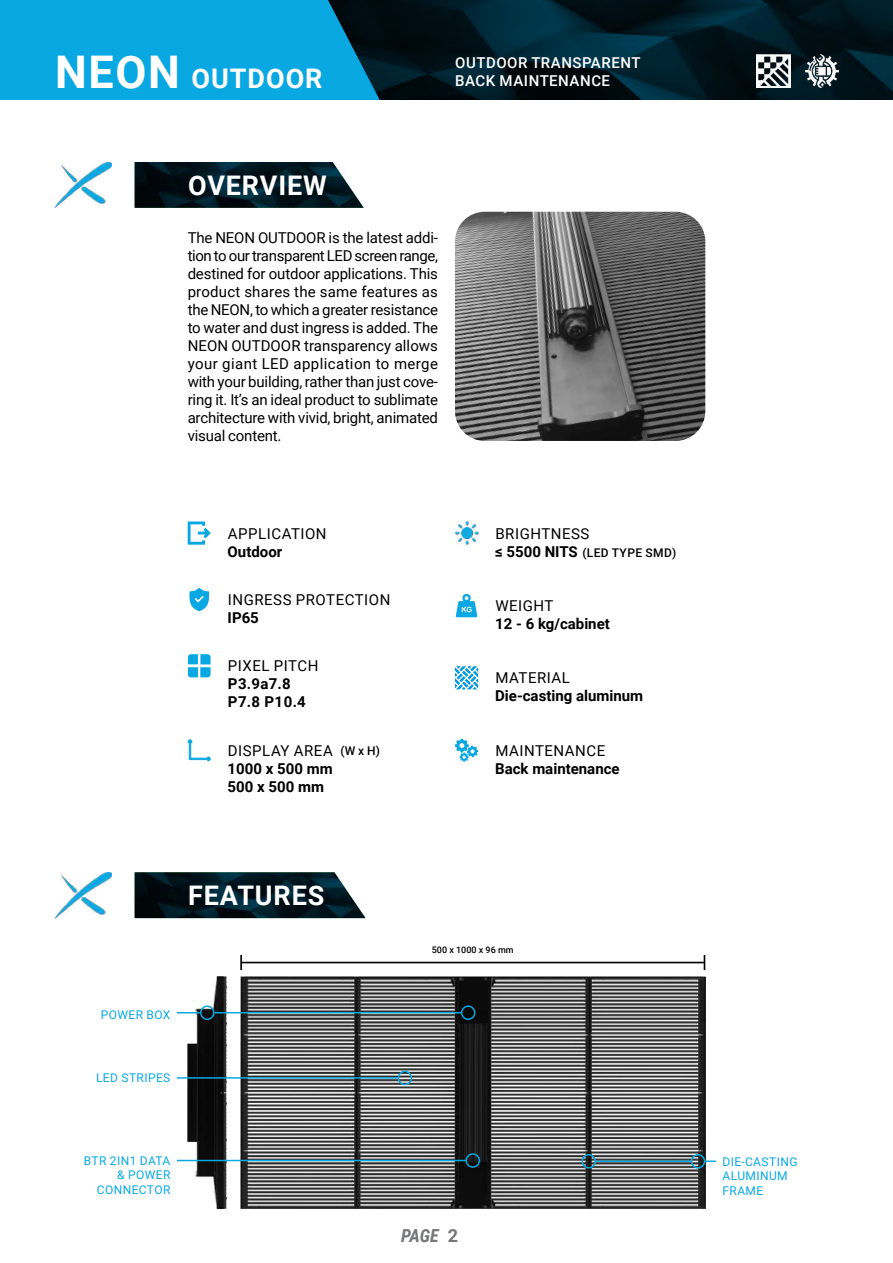
<style>
.page{position:relative;width:893px;height:1263px;background:#fff}
.page>*{position:absolute;margin:0;border:0;box-sizing:border-box;transform-origin:0 0}
.t1{font:700 30px "Roboto";letter-spacing:.035em;color:#fff}
.t2{font:700 27px "Roboto";letter-spacing:.03em;color:#fff}
.t3{font:italic 700 18px "Roboto Condensed";color:#767778}
.t4{font:15px/18px "Roboto";letter-spacing:.035em;color:#000;text-align:justify}
.t5{font:700 15px/18px "Roboto";color:#000}
.t6{font:500 15px/18px "Roboto";letter-spacing:.035em;color:#fff}
.t7{font:700 15px/18px "Roboto";letter-spacing:.035em;color:#000}
.t8{font:12px/14.4px "Roboto";letter-spacing:.035em;color:#0aa8e2;text-align:right}
.t9{font:500 12px "Roboto";letter-spacing:.035em;color:#000}
.t10{font:500 9px "Roboto";color:#000}
.s1{font-size:45px}
.s2{font-weight:700;font-size:15px}
.s3{font-family:"Roboto";font-style:normal;color:#787677}
</style>
<div class="page">
<img style="left:455px;top:212px;width:250px;height:229px">
<svg style="left:189px;top:588px;width:20px;height:23px"></svg>
<svg style="left:188px;top:654px;width:23px;height:23px"></svg>
<svg style="left:188px;top:521px;width:23px;height:24px"></svg>
<svg style="left:455px;top:666px;width:23px;height:23px"></svg>
<svg style="left:455px;top:739px;width:23px;height:23px"></svg>
<svg style="left:456px;top:594px;width:21px;height:23px"></svg>
<svg style="left:188px;top:739px;width:23px;height:23px"></svg>
<img style="left:455px;top:521px;width:23px;height:24px">
<hr style="left:242px;top:962px;width:462px;height:1px;background:#000">
<svg style="left:704px;top:955px;width:1px;height:15px"></svg>
<svg style="left:240px;top:955px;width:2px;height:15px"></svg>
<img style="left:188px;top:976px;width:39px;height:233px">
<img style="left:240px;top:976px;width:465px;height:233px">
<div style="left:200px;top:1005px;width:15px;height:15px;border:2px solid #0aa8e2;border-radius:50%"></div>
<div style="left:461px;top:1005px;width:14px;height:15px;border:2px solid #0aa8e2;border-radius:50%"></div>
<div style="left:398px;top:1071px;width:14px;height:14px;border:2px solid #0aa8e2;border-radius:50%"></div>
<div style="left:466px;top:1153px;width:14px;height:15px;border:2px solid #0aa8e2;border-radius:50%"></div>
<div style="left:691px;top:1154px;width:14px;height:14px;border:2px solid #0aa8e2;border-radius:50%"></div>
<div style="left:581px;top:1154px;width:15px;height:14px;border:2px solid #0aa8e2;border-radius:50%"></div>
<svg style="left:177px;top:1012px;width:24px;height:1px"></svg>
<hr style="left:215px;top:1012px;width:246px;height:1px;background:#0aa8e2">
<hr style="left:177px;top:1077px;width:222px;height:2px;background:#0aa8e2">
<hr style="left:177px;top:1160px;width:290px;height:1px;background:#0aa8e2">
<svg style="left:705px;top:1160px;width:11px;height:2px"></svg>
<hr style="left:595px;top:1160px;width:97px;height:2px;background:#0aa8e2">
<img style="left:380px;top:0;width:513px;height:100px">
<svg style="left:0;top:0;width:380px;height:100px;background:#099dd3"></svg>
<img style="left:805px;top:54px;width:34px;height:34px">
<img style="left:757px;top:54px;width:34px;height:34px">
<img style="left:135px;top:872px;width:230px;height:46px">
<img style="left:135px;top:162px;width:229px;height:46px">
<img style="left:54px;top:872px;width:58px;height:46px">
<img style="left:54px;top:162px;width:58px;height:46px">
<h1 class="t1" style="left:55px;top:45px;width:365px">QWARTZ ULTRA SLIM 2.0</h1>
<p class="t6" style="left:468px;top:50px;width:154px">CAISSON LÉGER 16:9</p>
<h2 class="t2" style="left:55px;top:59px;width:269px"><span class="s1">NEON</span> OUTDOOR</h2>
<p class="t6" style="left:455px;top:53px;width:187px">OUTDOOR TRANSPARENT<br>BACK MAINTENANCE</p>
<p class="t6" style="left:468px;top:68px;width:166px">MAINTENANCE AVANT</p>
<h2 class="t2" style="left:188px;top:167px;width:140px">OVERVIEW</h2>
<p class="t4" style="left:188px;top:228px;width:252px">The NEON OUTDOOR is the latest addi&shy;tion to our transparent LED screen range, destined for outdoor applications. This product shares the same features as the NEON, to which a greater resistance to water and dust ingress is added. The NEON OUTDOOR transparency allows your giant LED application to merge with your building, rather than just cove&shy;ring it. It’s an ideal product to sublimate architecture with vivid, bright, animated visual content.</p>
<p class="t4" style="left:228px;top:524px;width:100px">APPLICATION</p>
<p class="t5" style="left:228px;top:542px;width:56px">Outdoor</p>
<p class="t4" style="left:228px;top:590px;width:164px">INGRESS PROTECTION</p>
<p class="t5" style="left:228px;top:608px;width:33px">IP65</p>
<p class="t4" style="left:228px;top:656px;width:92px">PIXEL PITCH</p>
<p class="t7" style="left:228px;top:674px;width:80px">P3.9a7.8<br>P7.8 P10.4</p>
<p class="t4" style="left:228px;top:741px;width:106px">DISPLAY AREA</p>
<p class="t5" style="left:228px;top:759px;width:107px">1000 x 500 mm<br>500 x 500 mm</p>
<p class="t9" style="left:340px;top:742px;width:41px">(W x H)</p>
<h2 class="t2" style="left:188px;top:877px;width:138px">FEATURES</h2>
<p class="t4" style="left:495px;top:524px;width:96px">BRIGHTNESS</p>
<p class="t9" style="left:495px;top:544px;width:183px"><span class="s2">≤ 5500 NITS</span> (LED TYPE SMD)</p>
<p class="t4" style="left:495px;top:596px;width:60px">WEIGHT</p>
<p class="t5" style="left:495px;top:614px;width:116px">12 - 6 kg/cabinet</p>
<p class="t4" style="left:495px;top:668px;width:76px">MATERIAL</p>
<p class="t5" style="left:495px;top:686px;width:150px">Die-casting aluminum</p>
<p class="t4" style="left:495px;top:741px;width:111px">MAINTENANCE</p>
<p class="t5" style="left:495px;top:759px;width:126px">Back maintenance</p>
<p class="t8" style="left:101px;top:1007px;width:71px">POWER BOX</p>
<p class="t8" style="left:96px;top:1070px;width:76px">LED STRIPES</p>
<p class="t10" style="left:432px;top:944px;width:83px">500 x 1000 x 96 mm</p>
<p class="t8" style="left:84px;top:1153px;width:88px">BTR 2IN1 DATA &amp; POWER<br>CONNECTOR</p>
<p class="t8" style="left:722px;top:1154px;width:76px;text-align:left">DIE-CASTING<br>ALUMINUM<br>FRAME</p>
<p class="t3" style="left:401px;top:1223px;width:59px">PAGE <span class="s3">2</span></p>
</div>
